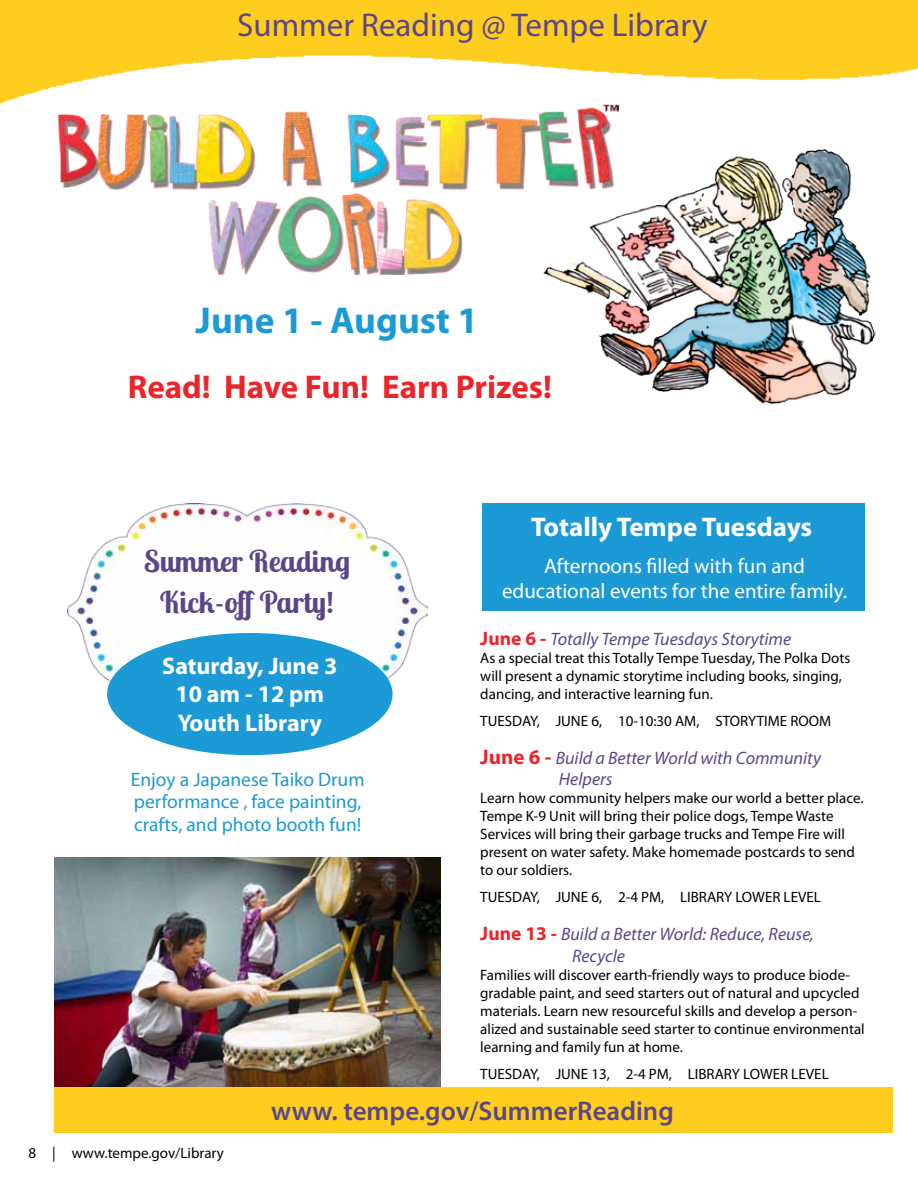
<style>
.page{position:relative;width:918px;height:1188px;background:#fff}
.page>*{position:absolute;margin:0;border:0;box-sizing:border-box;transform-origin:0 0}
.t1{font:700 37.5px "Myriad Pro";color:#1c9ad6}
.t2{font:33px "Myriad Pro";color:#5b4788}
.t3{font:700 33px "Myriad Pro";color:#eb262b}
.t4{font:700 30px/40.5px "Lobster Two";color:#5b4788;text-align:center}
.t5{font:600 27px "Myriad Pro";color:#5b4788}
.t6{font:700 27px "Myriad Pro";color:#fff}
.t7{font:700 24px/28.8px "Myriad Pro";color:#fff;text-align:center}
.t8{font:21px/25.2px "Myriad Pro";color:#fff;text-align:center}
.t9{font:19.5px/22.5px "Myriad Pro";color:#1c9ad6}
.t10{font:italic 18px/21.6px "Myriad Pro";color:#5b4788}
.t11{font:15px/18px "Myriad Pro";color:#000101}
.s1{font-weight:700;font-style:normal;font-size:19.5px;color:#eb262b}
.s2{font-weight:700;font-style:normal;font-size:19.5px;color:#eb2429}
.s3{font-weight:700;font-style:normal;font-size:21px;color:#eb262b}
.s4{font-weight:700;font-style:normal;font-size:21px;color:#eb2429}
</style>
<div class="page">
<img style="left:67px;top:504px;width:361px;height:214px">
<div style="left:54px;top:1087px;width:839px;height:45px;background:#ffcd1e"></div>
<img style="left:54px;top:857px;width:387px;height:230px">
<img style="left:0;top:0;width:918px;height:104px">
<img style="left:55px;top:103px;width:564px;height:172px">
<div style="left:482px;top:504px;width:383px;height:107px;background:#1c9ad6"></div>
<div style="left:107px;top:633px;width:286px;height:122px;background:#1c9ad6;border-radius:50%"></div>
<img style="left:535px;top:139px;width:341px;height:267px">
<h2 class="t2" style="left:237px;top:4px;width:472px">Summer Reading @ Tempe Library</h2>
<h1 class="t1" style="left:196px;top:296px;width:284px">June 1 - August 1</h1>
<h2 class="t3" style="left:128px;top:366px;width:426px">Read! Have Fun! Earn Prizes!</h2>
<h3 class="t4" style="left:144px;top:541px;width:208px">Summer Reading<br>Kick-off Party!</h3>
<h3 class="t7" style="left:162px;top:650px;width:177px">Saturday, June 3<br>10 am - 12 pm<br>Youth Library</h3>
<h3 class="t9" style="left:131px;top:768px;width:235px">Enjoy a Japanese Taiko Drum performance , face painting, crafts, and photo booth fun!</h3>
<h3 class="t6" style="left:531px;top:510px;width:283px">Totally Tempe Tuesdays</h3>
<h3 class="t8" style="left:502px;top:553px;width:347px">Afternoons filled with fun and educational events for the entire family.</h3>
<p class="t10" style="left:480px;top:628px;width:312px"><span class="s1">June 6</span> <span class="s2">-</span> Totally Tempe Tuesdays Storytime</p>
<p class="t11" style="left:480px;top:649px;width:372px">As a special treat this Totally Tempe Tuesday, The Polka Dots will present a dynamic storytime including books, singing, dancing, and interactive learning fun.</p>
<p class="t11" style="left:480px;top:712px;width:352px">TUESDAY, JUNE 6, 10-10:30 AM, STORYTIME ROOM</p>
<p class="t10" style="left:559px;top:746px;width:264px;text-indent:-79px"><span class="s3">June 6</span> <span class="s4">-</span> Build a Better World with Community<br>Helpers</p>
<p class="t11" style="left:480px;top:789px;width:385px">Learn how community helpers make our world a better place.<br>Tempe K-9 Unit will bring their police dogs, Tempe Waste Services will bring their garbage trucks and Tempe Fire will present on water safety. Make homemade postcards to send to our soldiers.</p>
<p class="t11" style="left:480px;top:888px;width:342px">TUESDAY, JUNE 6, 2-4 PM, LIBRARY LOWER LEVEL</p>
<p class="t10" style="left:572px;top:923px;width:244px;text-indent:-92px"><span class="s1">June 13</span> <span class="s2">-</span> Build a Better World: Reduce, Reuse,<br>Recycle</p>
<p class="t11" style="left:480px;top:966px;width:386px">Families will discover earth-friendly ways to produce biode&shy;gradable paint, and seed starters out of natural and upcycled materials. Learn new resourceful skills and develop a person&shy;alized and sustainable seed starter to continue environmental learning and family fun at home.</p>
<p class="t11" style="left:480px;top:1065px;width:350px">TUESDAY, JUNE 13, 2-4 PM, LIBRARY LOWER LEVEL</p>
<p class="t11" style="left:29px;top:1144px;width:197px">8 | www.tempe.gov/Library</p>
<h3 class="t5" style="left:271px;top:1093px;width:404px">www. tempe.gov/SummerReading</h3>
</div>
